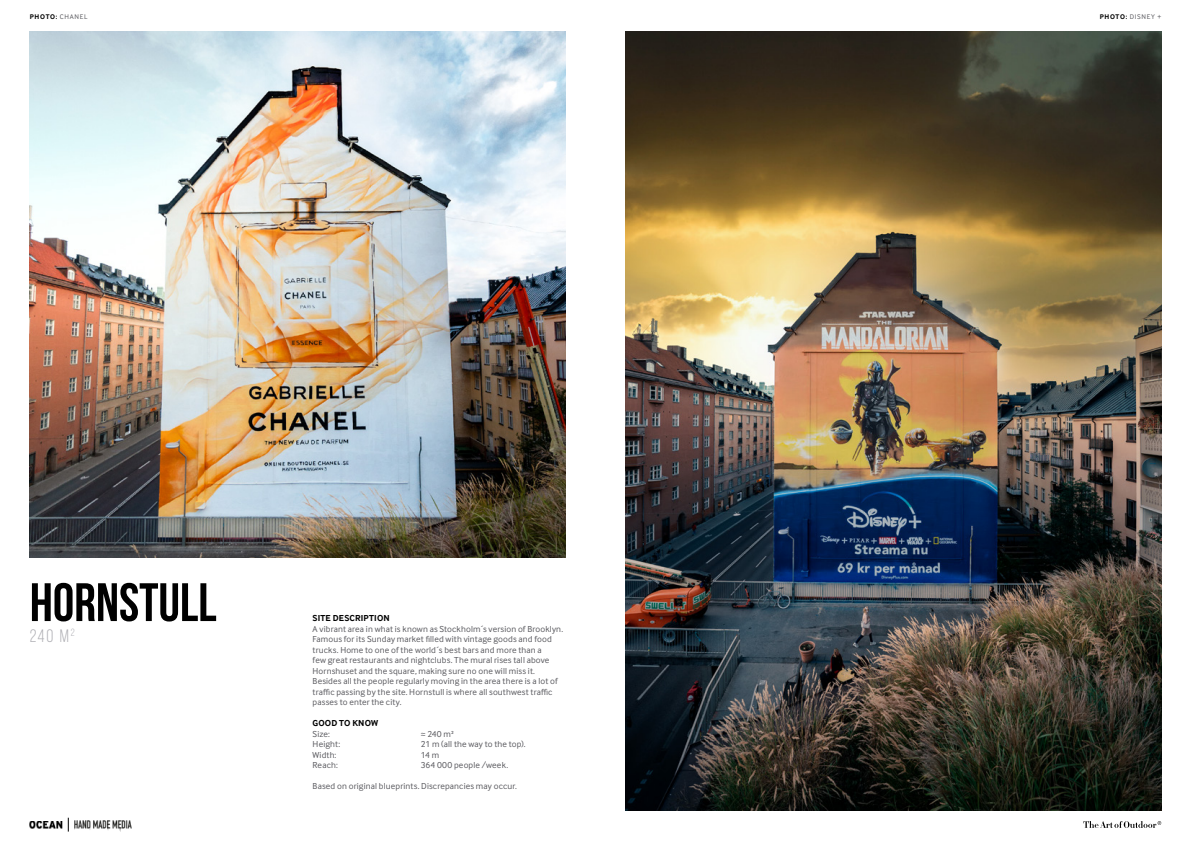
<style>
.page{position:relative;width:1191px;height:842px;background:#fff}
.page>*{position:absolute;margin:0;border:0;box-sizing:border-box;transform-origin:0 0}
.t1{font:700 54px "Bebas Neue";color:#000}
.t2{font:18px "Bebas Neue";color:#afafb4}
.t3{font:9px/10.5px "Inter Face";letter-spacing:.015em;color:#5a5a5f}
.t4{font:700 9px "Inter Face";letter-spacing:.015em;color:#000}
.t5{font:7px "Inter Face";letter-spacing:.1em;color:#5a5a5f}
.t6{font:700 7px "Inter Face";letter-spacing:.095em;color:#000}
.s1{font-weight:400;color:#5a5a5f}
.s2{font-weight:700;color:#000}
</style>
<div class="page">
<svg style="left:1083px;top:821px;width:78px;height:7px"></svg>
<img style="left:30px;top:821px;width:38px;height:7px">
<img style="left:74px;top:820px;width:58px;height:11px">
<svg style="left:68px;top:818px;width:1px;height:13px"></svg>
<img style="left:30px;top:32px;width:536px;height:526px">
<img style="left:625px;top:32px;width:536px;height:778px">
<p class="t6" style="left:30px;top:13px;width:59px">PHOTO: <span class="s1">CHANEL</span></p>
<p class="t5" style="left:1099px;top:13px;width:63px"><span class="s2">PHOTO:</span> DISNEY +</p>
<h1 class="t1" style="left:30px;top:573px;width:188px">HORNSTULL</h1>
<h2 class="t2" style="left:30px;top:626px;width:46px">240 m<sup>2</sup></h2>
<p class="t4" style="left:313px;top:613px;width:79px">SITE DESCRIPTION</p>
<p class="t3" style="left:313px;top:623px;width:252px">A vibrant area in what is known as Stockholm´s version of Brooklyn.<br>Famous for its Sunday market filled with vintage goods and food trucks. Home to one of the world´s best bars and more than a<br>few great restaurants and nightclubs. The mural rises tall above Hornshuset and the square, making sure no one will miss it.<br>Besides all the people regularly moving in the area there is a lot of traffic passing by the site. Hornstull is where all southwest traffic passes to enter the city.</p>
<p class="t4" style="left:313px;top:718px;width:67px">GOOD TO KNOW</p>
<p class="t3" style="left:313px;top:728px;width:19px">Size:</p>
<p class="t3" style="left:421px;top:728px;width:35px">≈ 240 m²</p>
<p class="t3" style="left:313px;top:739px;width:29px">Height:</p>
<p class="t3" style="left:421px;top:739px;width:106px">21 m (all the way to the top).</p>
<p class="t3" style="left:313px;top:749px;width:25px">Width:</p>
<p class="t3" style="left:421px;top:749px;width:20px">14 m</p>
<p class="t3" style="left:313px;top:760px;width:27px">Reach:</p>
<p class="t3" style="left:421px;top:760px;width:89px">364 000 people /week.</p>
<p class="t3" style="left:313px;top:781px;width:206px">Based on original blueprints. Discrepancies may occur.</p>
</div>
